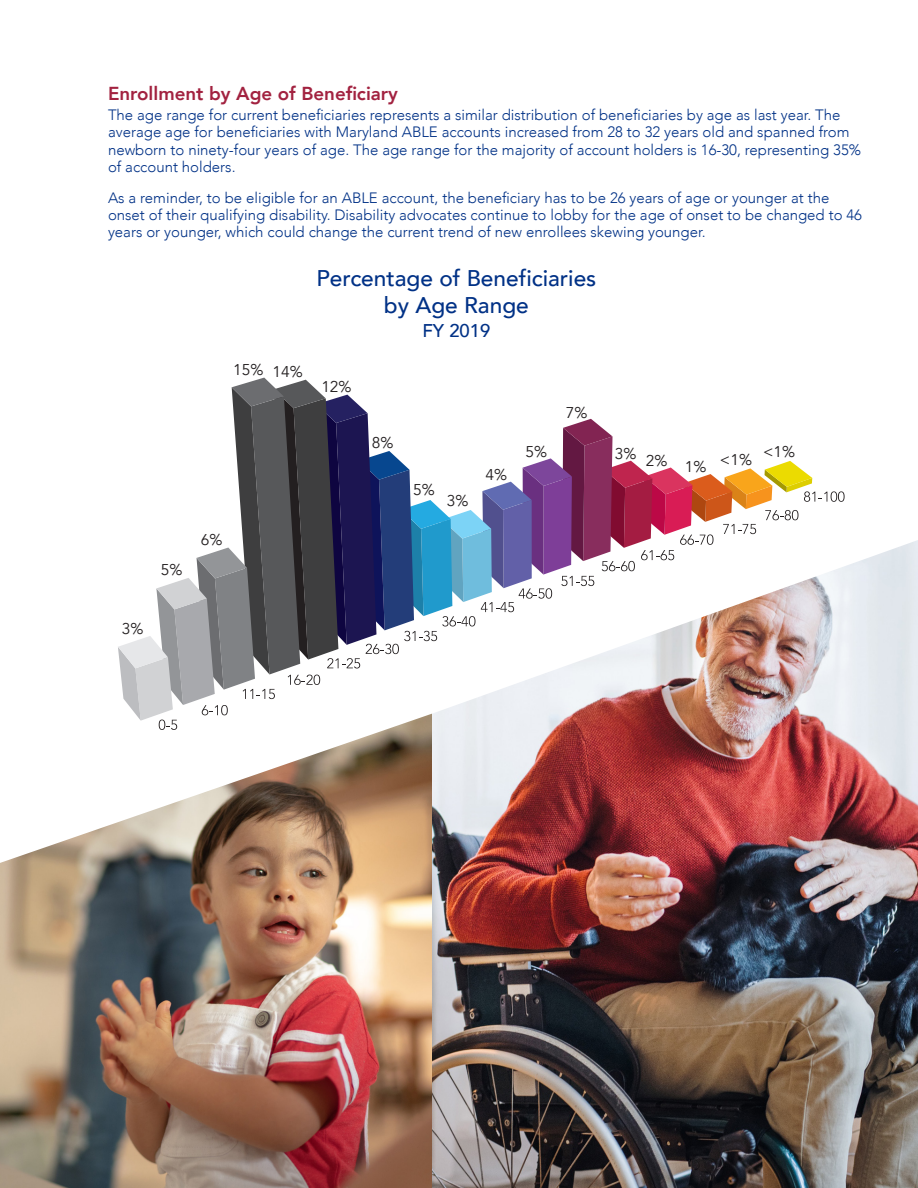
<style>
.page{position:relative;width:918px;height:1188px;background:#fff}
.page>*{position:absolute;margin:0;border:0;box-sizing:border-box;transform-origin:0 0}
.t1{font:500 22.65px/27.2px "Avenir";color:#003186;text-align:center}
.Subhead{font:800 18.75px "Avenir";color:#a22240}
.t2{font:500 18.45px "Avenir";color:#003186}
.t3{font:15.6px "Avenir";color:#231f20}
.Body_text{font:300 15px/17.2px "Avenir";color:#003186}
</style>
<div class="page">
<svg style="left:118px;top:378px;width:727px;height:336px"></svg>
<img style="left:0;top:714px;width:432px;height:474px">
<img style="left:432px;top:540px;width:486px;height:648px">
<p class="Subhead" style="left:108px;top:79px;width:291px">Enrollment by Age of Beneficiary</p>
<p class="Body_text" style="left:108px;top:106px;width:755px">The age range for current beneficiaries represents a similar distribution of beneficiaries by age as last year. The average age for beneficiaries with Maryland ABLE accounts increased from 28 to 32 years old and spanned from newborn to ninety-four years of age. The age range for the majority of account holders is 16-30, representing 35% of account holders.</p>
<p class="Body_text" style="left:108px;top:189px;width:756px">As a reminder, to be eligible for an ABLE account, the beneficiary has to be 26 years of age or younger at the onset of their qualifying disability. Disability advocates continue to lobby for the age of onset to be changed to 46 years or younger, which could change the current trend of new enrollees skewing younger.</p>
<p class="t1" style="left:316px;top:263px;width:282px">Percentage of Beneficiaries by Age Range</p>
<p class="t2" style="left:422px;top:315px;width:69px">FY 2019</p>
<p class="t3" style="left:233px;top:362px;width:71px">15% 14%</p>
<p class="t3" style="left:321px;top:377px;width:32px">12%</p>
<p class="t3" style="left:161px;top:560px;width:23px">5%</p>
<p class="t3" style="left:122px;top:619px;width:23px">3%</p>
<p class="t3" style="left:201px;top:530px;width:23px">6%</p>
<p class="t3" style="left:372px;top:433px;width:23px">8%</p>
<p class="t3" style="left:413px;top:480px;width:23px">5%</p>
<p class="t3" style="left:447px;top:492px;width:23px">3%</p>
<p class="t3" style="left:485px;top:466px;width:23px">4%</p>
<p class="t3" style="left:525px;top:443px;width:23px">5%</p>
<p class="t3" style="left:566px;top:403px;width:23px">7%</p>
<p class="t3" style="left:615px;top:444px;width:23px">3%</p>
<p class="t3" style="left:646px;top:454px;width:62px">2% 1%</p>
<p class="t3" style="left:720px;top:450px;width:34px">&lt;1%</p>
<p class="t3" style="left:763px;top:442px;width:34px">&lt;1%</p>
</div>
